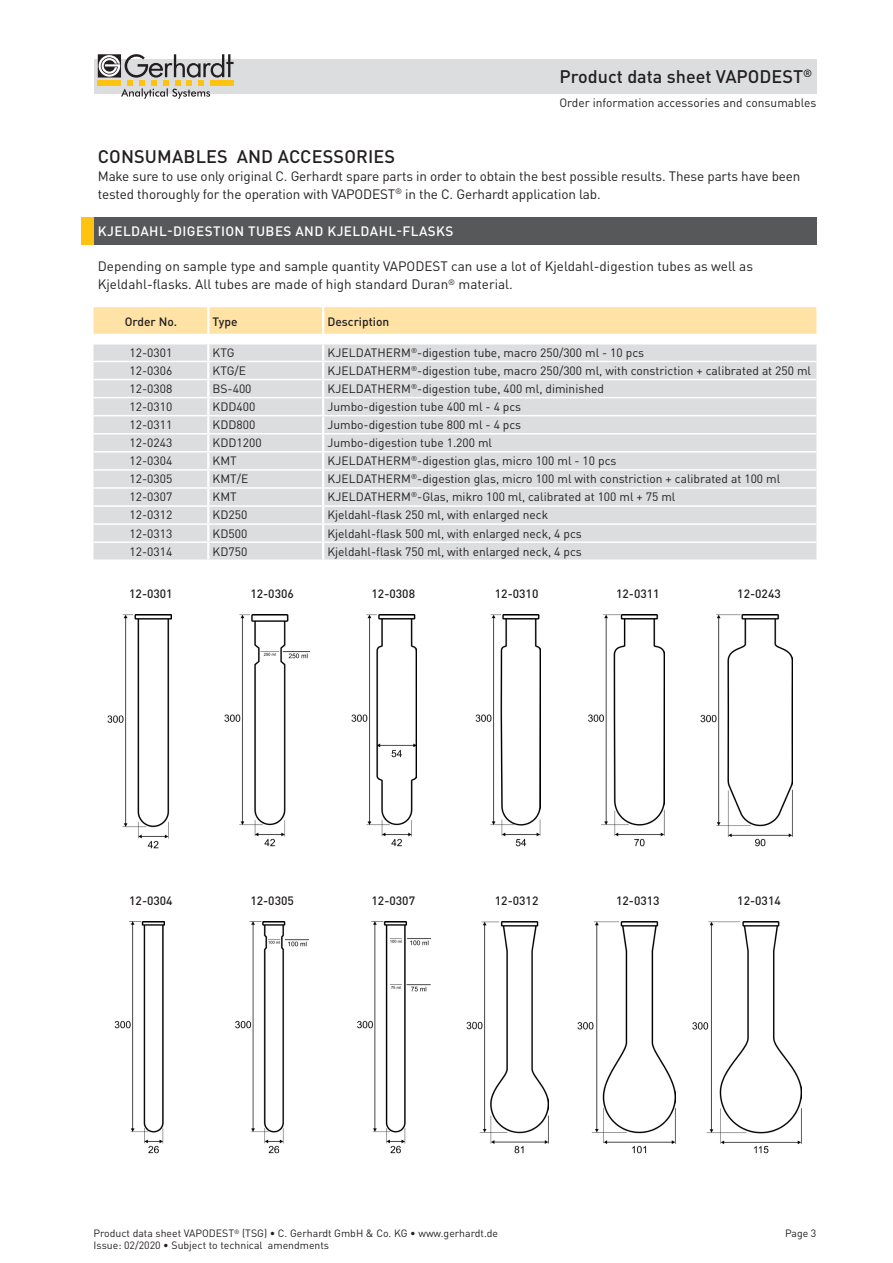
<style>
.page{position:relative;width:893px;height:1263px;background:#fff}
.page>*{position:absolute;margin:0;border:0;box-sizing:border-box;transform-origin:0 0}
.A1-Fließtext{font:500 18px "DINOT";color:#231f20}
.A1-Fließtext-2{font:13.5px/18px "DINOT";letter-spacing:-.01em;color:#231f20}
.t1{font:500 13.5px "DINOT";letter-spacing:.03em;color:#fff}
.A1-Fließtext-3{font:12px "DINOT";color:#231f20}
.t2{font:500 12px "DINOT";color:#231f20}
.t3{font:10.5px/12px "DINOT";color:#231f20}
</style>
<div class="page">
<div style="left:94px;top:59px;width:722px;height:34px;background:#dcdddf"></div>
<svg style="left:98px;top:54px;width:136px;height:45px"></svg>
<img style="left:692px;top:922px;width:109px;height:232px">
<div style="left:81px;top:217px;width:13px;height:27px;background:#fec210"></div>
<div style="left:94px;top:217px;width:722px;height:27px;background:#57585a"></div>
<svg style="left:94px;top:307px;width:722px;height:252px;background:#e2dfda"></svg>
<hr style="left:94px;top:361px;width:114px;height:1px;background:#fff">
<hr style="left:208px;top:361px;width:115px;height:1px;background:#fff">
<hr style="left:323px;top:361px;width:493px;height:1px;background:#fff">
<hr style="left:94px;top:379px;width:114px;height:1px;background:#fff">
<hr style="left:208px;top:379px;width:115px;height:1px;background:#fff">
<hr style="left:323px;top:379px;width:493px;height:1px;background:#fff">
<hr style="left:94px;top:397px;width:114px;height:1px;background:#fff">
<hr style="left:208px;top:397px;width:115px;height:1px;background:#fff">
<hr style="left:323px;top:397px;width:493px;height:1px;background:#fff">
<hr style="left:94px;top:415px;width:114px;height:1px;background:#fff">
<hr style="left:208px;top:415px;width:115px;height:1px;background:#fff">
<hr style="left:323px;top:415px;width:493px;height:1px;background:#fff">
<hr style="left:94px;top:433px;width:114px;height:1px;background:#fff">
<hr style="left:208px;top:433px;width:115px;height:1px;background:#fff">
<hr style="left:323px;top:433px;width:493px;height:1px;background:#fff">
<hr style="left:94px;top:451px;width:114px;height:2px;background:#fff">
<hr style="left:208px;top:451px;width:115px;height:2px;background:#fff">
<hr style="left:323px;top:451px;width:493px;height:2px;background:#fff">
<hr style="left:94px;top:469px;width:114px;height:2px;background:#fff">
<hr style="left:208px;top:469px;width:115px;height:2px;background:#fff">
<hr style="left:323px;top:469px;width:493px;height:2px;background:#fff">
<hr style="left:94px;top:487px;width:114px;height:2px;background:#fff">
<hr style="left:208px;top:487px;width:115px;height:2px;background:#fff">
<hr style="left:323px;top:487px;width:493px;height:2px;background:#fff">
<hr style="left:94px;top:505px;width:114px;height:2px;background:#fff">
<hr style="left:208px;top:505px;width:115px;height:2px;background:#fff">
<hr style="left:323px;top:505px;width:493px;height:2px;background:#fff">
<hr style="left:94px;top:523px;width:114px;height:2px;background:#fff">
<hr style="left:208px;top:523px;width:115px;height:2px;background:#fff">
<hr style="left:323px;top:523px;width:493px;height:2px;background:#fff">
<hr style="left:94px;top:541px;width:114px;height:2px;background:#fff">
<hr style="left:208px;top:541px;width:115px;height:2px;background:#fff">
<hr style="left:323px;top:541px;width:493px;height:2px;background:#fff">
<img style="left:107px;top:614px;width:65px;height:235px">
<img style="left:114px;top:922px;width:50px;height:232px">
<img style="left:351px;top:614px;width:65px;height:233px">
<img style="left:475px;top:614px;width:65px;height:233px">
<img style="left:588px;top:614px;width:76px;height:233px">
<img style="left:466px;top:922px;width:82px;height:232px">
<img style="left:577px;top:922px;width:98px;height:232px">
<img style="left:700px;top:614px;width:92px;height:233px">
<img style="left:357px;top:922px;width:74px;height:232px">
<img style="left:224px;top:614px;width:85px;height:233px">
<img style="left:235px;top:922px;width:73px;height:232px">
<h1 class="A1-Fließtext" style="left:560px;top:65px;width:254px">Product data sheet VAPODEST<sup>®</sup></h1>
<p class="A1-Fließtext-3" style="left:559px;top:95px;width:259px">Order information accessories and consumables</p>
<p class="A1-Fließtext" style="left:98px;top:145px;width:299px">CONSUMABLES AND ACCESSORIES</p>
<p class="A1-Fließtext-2" style="left:98px;top:167px;width:704px">Make sure to use only original C. Gerhardt spare parts in order to obtain the best possible results. These parts have been tested thoroughly for the operation with VAPODEST<sup>®</sup> in the C. Gerhardt application lab.</p>
<p class="t1" style="left:98px;top:222px;width:357px">KJELDAHL-DIGESTION TUBES AND KJELDAHL-FLASKS</p>
<p class="A1-Fließtext-2" style="left:98px;top:257px;width:657px">Depending on sample type and sample quantity VAPODEST can use a lot of Kjeldahl-digestion tubes as well as</p>
<p class="A1-Fließtext-2" style="left:98px;top:275px;width:417px">Kjeldahl-flasks. All tubes are made of high standard Duran<sup>®</sup> material.</p>
<p class="t2" style="left:125px;top:314px;width:54px">Order No.</p>
<p class="t2" style="left:213px;top:314px;width:26px">Type</p>
<p class="t2" style="left:327px;top:314px;width:63px">Description</p>
<p class="A1-Fließtext-3" style="left:130px;top:345px;width:44px">12-0301</p>
<p class="A1-Fließtext-3" style="left:213px;top:345px;width:23px">KTG</p>
<p class="A1-Fließtext-3" style="left:327px;top:345px;width:318px">KJELDATHERM<sup>®</sup>-digestion tube, macro 250/300 ml - 10 pcs</p>
<p class="A1-Fließtext-3" style="left:130px;top:363px;width:44px">12-0306</p>
<p class="A1-Fließtext-3" style="left:213px;top:363px;width:35px">KTG/E</p>
<p class="A1-Fließtext-3" style="left:327px;top:363px;width:485px">KJELDATHERM<sup>®</sup>-digestion tube, macro 250/300 ml, with constriction + calibrated at 250 ml</p>
<p class="A1-Fließtext-3" style="left:130px;top:381px;width:44px">12-0308</p>
<p class="A1-Fließtext-3" style="left:213px;top:381px;width:40px">BS-400</p>
<p class="A1-Fließtext-3" style="left:327px;top:381px;width:278px">KJELDATHERM<sup>®</sup>-digestion tube, 400 ml, diminished</p>
<p class="A1-Fließtext-3" style="left:130px;top:399px;width:44px">12-0310</p>
<p class="A1-Fließtext-3" style="left:213px;top:399px;width:44px">KDD400</p>
<p class="A1-Fließtext-3" style="left:327px;top:399px;width:195px">Jumbo-digestion tube 400 ml - 4 pcs</p>
<p class="A1-Fließtext-3" style="left:130px;top:417px;width:44px">12-0311</p>
<p class="A1-Fließtext-3" style="left:213px;top:417px;width:44px">KDD800</p>
<p class="A1-Fließtext-3" style="left:327px;top:417px;width:195px">Jumbo-digestion tube 800 ml - 4 pcs</p>
<p class="A1-Fließtext-3" style="left:130px;top:435px;width:44px">12-0243</p>
<p class="A1-Fließtext-3" style="left:213px;top:435px;width:51px">KDD1200</p>
<p class="A1-Fließtext-3" style="left:327px;top:435px;width:166px">Jumbo-digestion tube 1.200 ml</p>
<p class="A1-Fließtext-3" style="left:130px;top:453px;width:44px">12-0304</p>
<p class="A1-Fließtext-3" style="left:213px;top:453px;width:26px">KMT</p>
<p class="A1-Fließtext-3" style="left:327px;top:453px;width:290px">KJELDATHERM<sup>®</sup>-digestion glas, micro 100 ml - 10 pcs</p>
<p class="A1-Fließtext-3" style="left:130px;top:471px;width:44px">12-0305</p>
<p class="A1-Fließtext-3" style="left:213px;top:471px;width:37px">KMT/E</p>
<p class="A1-Fließtext-3" style="left:327px;top:471px;width:454px">KJELDATHERM<sup>®</sup>-digestion glas, micro 100 ml with constriction + calibrated at 100 ml</p>
<p class="A1-Fließtext-3" style="left:130px;top:490px;width:44px">12-0307</p>
<p class="A1-Fließtext-3" style="left:213px;top:490px;width:26px">KMT</p>
<p class="A1-Fließtext-3" style="left:327px;top:490px;width:349px">KJELDATHERM<sup>®</sup>-Glas, mikro 100 ml, calibrated at 100 ml + 75 ml</p>
<p class="A1-Fließtext-3" style="left:130px;top:508px;width:44px">12-0312</p>
<p class="A1-Fließtext-3" style="left:213px;top:508px;width:36px">KD250</p>
<p class="A1-Fließtext-3" style="left:327px;top:508px;width:222px">Kjeldahl-flask 250 ml, with enlarged neck</p>
<p class="A1-Fließtext-3" style="left:130px;top:526px;width:44px">12-0313</p>
<p class="A1-Fließtext-3" style="left:213px;top:526px;width:36px">KD500</p>
<p class="A1-Fließtext-3" style="left:327px;top:526px;width:256px">Kjeldahl-flask 500 ml, with enlarged neck, 4 pcs</p>
<p class="A1-Fließtext-3" style="left:130px;top:544px;width:44px">12-0314</p>
<p class="A1-Fließtext-3" style="left:213px;top:544px;width:36px">KD750</p>
<p class="A1-Fließtext-3" style="left:327px;top:544px;width:256px">Kjeldahl-flask 750 ml, with enlarged neck, 4 pcs</p>
<p class="t2" style="left:129px;top:586px;width:45px">12-0301</p>
<p class="t2" style="left:250px;top:586px;width:45px">12-0306</p>
<p class="t2" style="left:372px;top:586px;width:45px">12-0308</p>
<p class="t2" style="left:495px;top:586px;width:45px">12-0310</p>
<p class="t2" style="left:616px;top:586px;width:45px">12-0311</p>
<p class="t2" style="left:737px;top:586px;width:45px">12-0243</p>
<p class="t2" style="left:129px;top:893px;width:45px">12-0304</p>
<p class="t2" style="left:250px;top:893px;width:45px">12-0305</p>
<p class="t2" style="left:372px;top:893px;width:45px">12-0307</p>
<p class="t2" style="left:495px;top:893px;width:45px">12-0312</p>
<p class="t2" style="left:616px;top:893px;width:45px">12-0313</p>
<p class="t2" style="left:737px;top:893px;width:45px">12-0314</p>
<p class="t3" style="left:94px;top:1227px;width:406px">Product data sheet VAPODEST<sup>®</sup> (TSG) • C. Gerhardt GmbH &amp; Co. KG • www.gerhardt.de<br>Issue: 02/2020 • Subject to technical amendments</p>
<p class="t3" style="left:785px;top:1227px;width:33px">Page 3</p>
</div>
